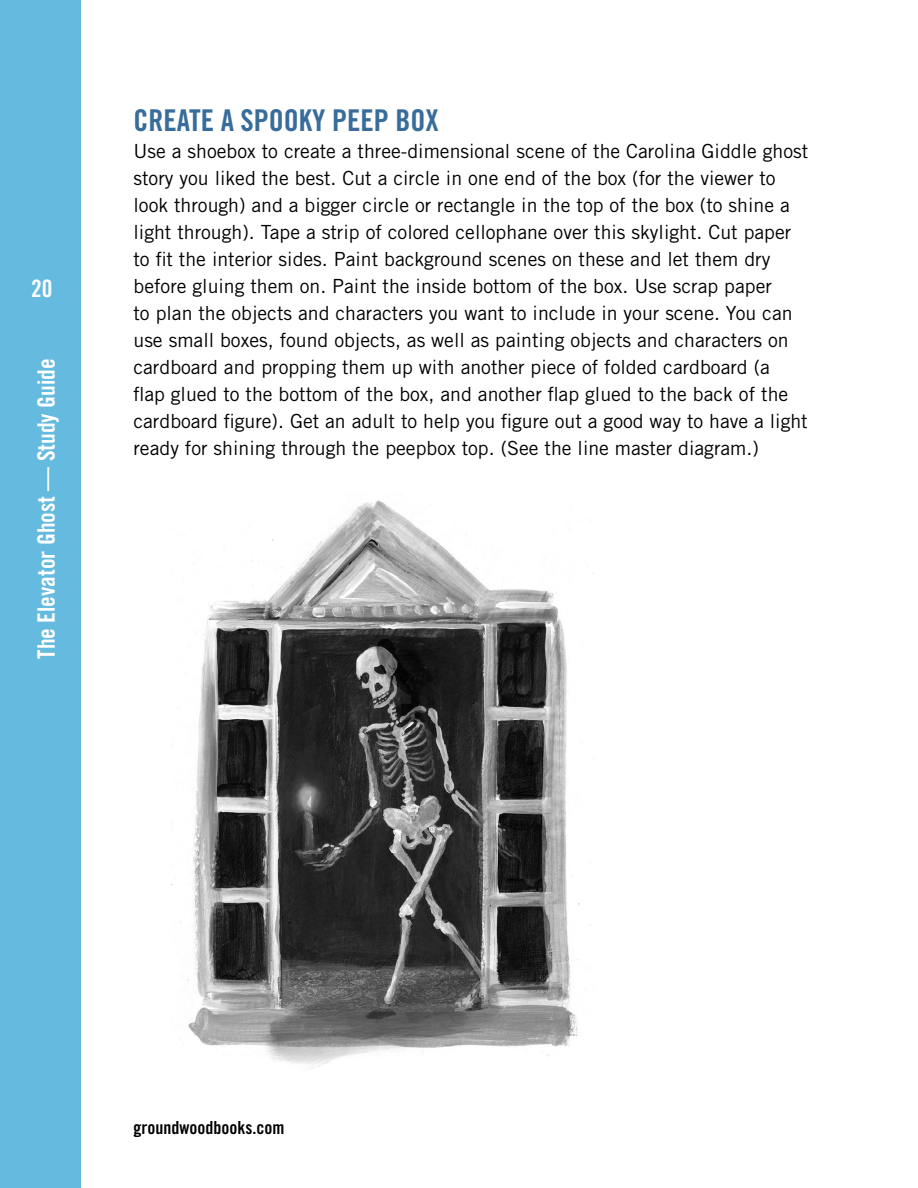
<style>
.page{position:relative;width:918px;height:1188px;background:#fff}
.page>*{position:absolute;margin:0;border:0;box-sizing:border-box;transform-origin:0 0}
.B-head{font:30px "Trade Gothic Bold Cond Twenty";color:#386c9a}
.t1{font:24px "Trade Gothic Bold Cond Twenty";color:#fff}
.Para_no_space{font:19.5px/27px "Trade Gothic";color:#000}
.t2{font:18px "Trade Gothic Bold Cond Twenty";color:#000}
</style>
<div class="page">
<div style="left:0;top:0;width:81px;height:1188px;background:#65bbdf"></div>
<img style="left:171px;top:500px;width:424px;height:570px">
<p class="t1" style="left:31px;top:274px;width:23px">20</p>
<p class="t1" style="left:32px;top:659px;width:301px;rotate:-90deg">The Elevator Ghost — Study Guide</p>
<p class="B-head" style="left:133px;top:102px;width:307px">CREATE A SPOOKY PEEP BOX</p>
<p class="Para_no_space" style="left:133px;top:137px;width:676px">Use a shoebox to create a three-dimensional scene of the Carolina Giddle ghost story you liked the best. Cut a circle in one end of the box (for the viewer to look through) and a bigger circle or rectangle in the top of the box (to shine a light through). Tape a strip of colored cellophane over this skylight. Cut paper to fit the interior sides. Paint background scenes on these and let them dry before gluing them on. Paint the inside bottom of the box. Use scrap paper<br>to plan the objects and characters you want to include in your scene. You can use small boxes, found objects, as well as painting objects and characters on cardboard and propping them up with another piece of folded cardboard (a<br>flap glued to the bottom of the box, and another flap glued to the back of the cardboard figure). Get an adult to help you figure out a good way to have a light ready for shining through the peepbox top. (See the line master diagram.)</p>
<p class="t2" style="left:133px;top:1117px;width:152px">groundwoodbooks.com</p>
</div>
